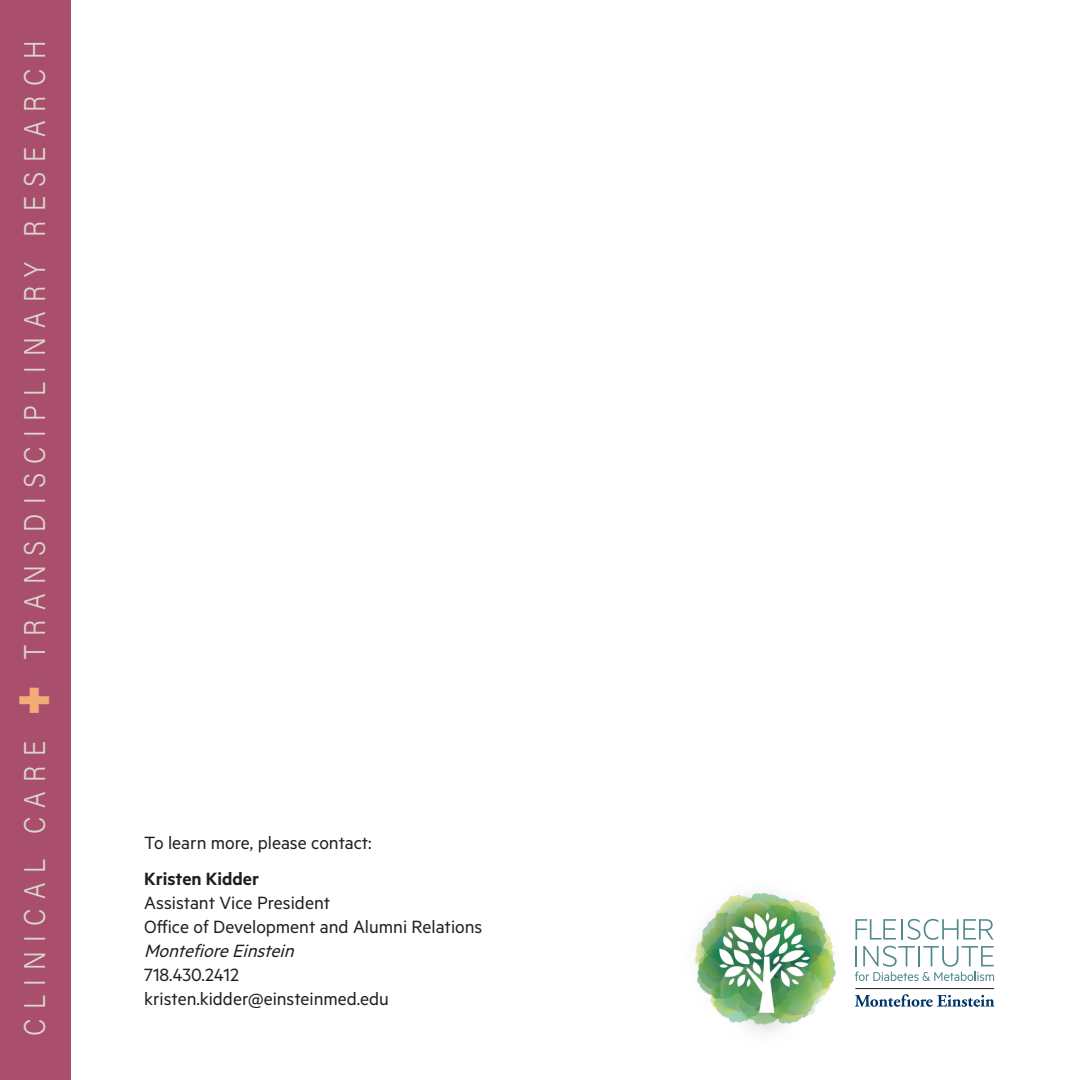
<style>
.page{position:relative;width:1080px;height:1080px;background:#fff}
.page>*{position:absolute;margin:0;border:0;box-sizing:border-box;transform-origin:0 0}
.t1{font:30px "Acumin Variable Concept";letter-spacing:.375em;color:#dbd5cb;scale:.85 1}
.t2{font:20px "Metric";color:#231f20}
.t3{font:italic 20px "Metric";color:#231f20}
.t4{font:600 20px "Metric";color:#231f20}
.s1{font-size:56px;color:#f2ac77}
</style>
<div class="page">
<div style="left:0;top:0;width:70px;height:1080px;background:#a94e6c"></div>
<img style="left:694px;top:893px;width:142px;height:140px">
<svg style="left:855px;top:919px;width:41px;height:21px"></svg>
<hr style="left:901px;top:919px;width:2px;height:21px;background:#4f888e">
<svg style="left:908px;top:919px;width:86px;height:21px"></svg>
<svg style="left:855px;top:946px;width:139px;height:35px"></svg>
<hr style="left:855px;top:988px;width:139px;height:1px;background:#231f20">
<svg style="left:855px;top:994px;width:139px;height:13px"></svg>
<p class="t1" style="left:14px;top:1036px;width:1172px;rotate:-90deg">CLINICAL CARE <span class="s1">+</span> TRANSDISCIPLINARY RESEARCH</p>
<p class="t2" style="left:144px;top:831px;width:229px">To learn more, please contact:</p>
<p class="t4" style="left:144px;top:867px;width:117px">Kristen Kidder</p>
<p class="t2" style="left:144px;top:891px;width:187px">Assistant Vice President</p>
<p class="t2" style="left:144px;top:915px;width:340px">Office of Development and Alumni Relations</p>
<p class="t3" style="left:144px;top:939px;width:157px">MontefioreEinstein</p>
<p class="t2" style="left:144px;top:963px;width:96px">718.430.2412</p>
<p class="t2" style="left:144px;top:987px;width:246px">kristen.kidder@einsteinmed.edu</p>
</div>
